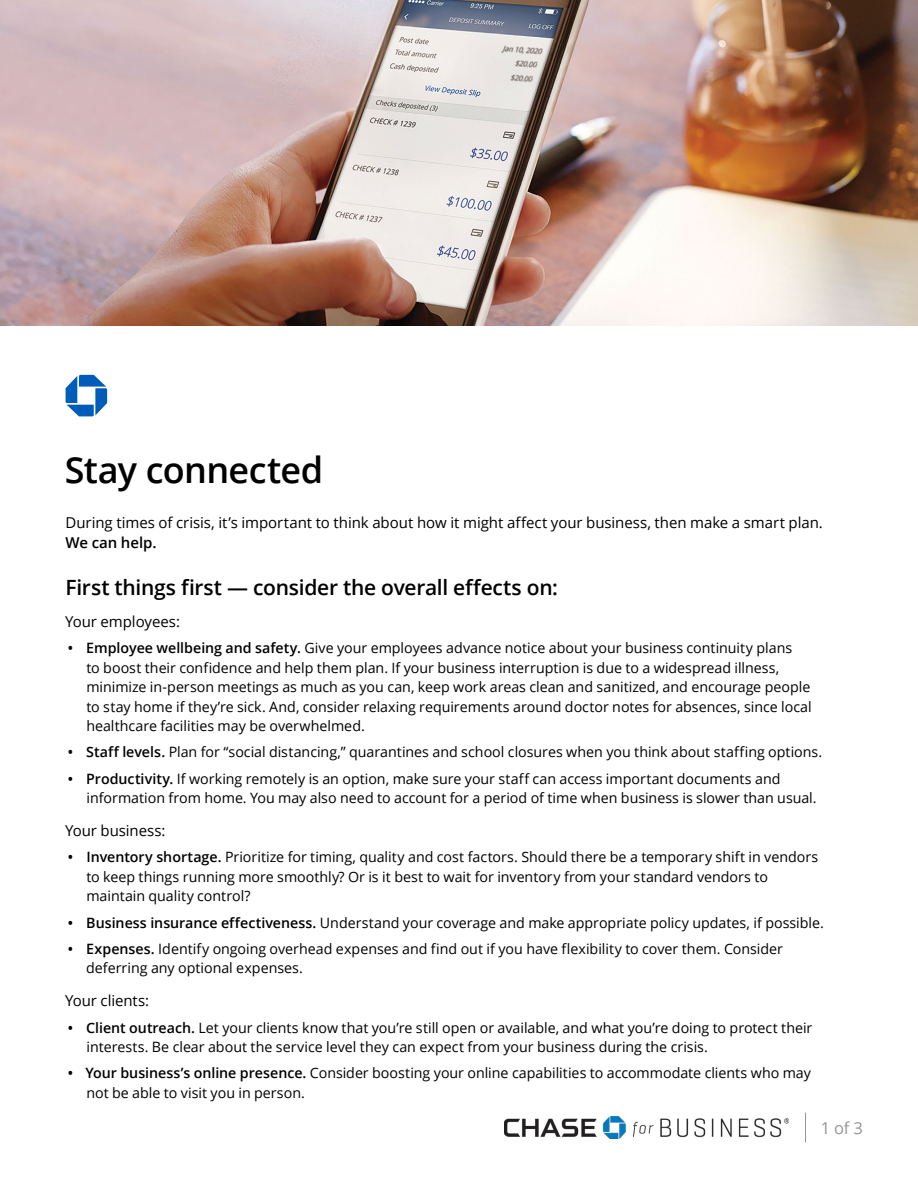
<style>
.page{position:relative;width:918px;height:1188px;background:#fff}
.page>*{position:absolute;margin:0;border:0;box-sizing:border-box;transform-origin:0 0}
.t1{font:600 36px "Open Sans";letter-spacing:-.015em;color:#000}
.t2{font:600 21px "Open Sans";letter-spacing:-.015em;color:#000}
.t3{font:16.5px "Open Sans";color:#939598}
.t4{font:15px "Open Sans";letter-spacing:-.005em;color:#000}
.t5{font:600 15px "Open Sans";letter-spacing:-.005em;color:#000}
.t6{font:14.25px/19.5px "Open Sans";color:#000}
.s1{font-weight:600}
</style>
<div class="page">
<img style="left:0;top:0;width:918px;height:326px">
<svg style="left:66px;top:375px;width:41px;height:41px"></svg>
<img style="left:504px;top:1116px;width:285px;height:23px">
<svg style="left:805px;top:1113px;width:1px;height:29px"></svg>
<h1 class="t1" style="left:65px;top:445px;width:260px">Stay connected</h1>
<p class="t4" style="left:66px;top:513px;width:759px">During times of crisis, it’s important to think about how it might affect your business, then make a smart plan.</p>
<p class="t5" style="left:66px;top:533px;width:92px">We can help.</p>
<h2 class="t2" style="left:66px;top:573px;width:494px">First things first — consider the overall effects on:</h2>
<p class="t4" style="left:65px;top:611px;width:116px">Your employees:</p>
<p class="t6" style="left:86px;top:638px;width:727px;text-indent:-18px"><span class="s1">• Employee wellbeing and safety.</span> Give your employees advance notice about your business continuity plans<br>to boost their confidence and help them plan. If your business interruption is due to a widespread illness, minimize in-person meetings as much as you can, keep work areas clean and sanitized, and encourage people to stay home if they’re sick. And, consider relaxing requirements around doctor notes for absences, since local healthcare facilities may be overwhelmed.</p>
<p class="t6" style="left:68px;top:742px;width:756px"><span class="s1">• Staff levels.</span> Plan for “social distancing,” quarantines and school closures when you think about staffing options.</p>
<p class="t6" style="left:86px;top:768px;width:732px;text-indent:-18px"><span class="s1">• Productivity.</span> If working remotely is an option, make sure your staff can access important documents and information from home. You may also need to account for a period of time when business is slower than usual.</p>
<p class="t4" style="left:65px;top:820px;width:102px">Your business:</p>
<p class="t6" style="left:86px;top:847px;width:733px;text-indent:-18px"><span class="s1">• Inventory shortage.</span> Prioritize for timing, quality and cost factors. Should there be a temporary shift in vendors to keep things running more smoothly? Or is it best to wait for inventory from your standard vendors to maintain quality control?</p>
<p class="t6" style="left:68px;top:912px;width:757px"><span class="s1">• Business insurance effectiveness.</span> Understand your coverage and make appropriate policy updates, if possible.</p>
<p class="t6" style="left:86px;top:939px;width:698px;text-indent:-18px"><span class="s1">• Expenses.</span> Identify ongoing overhead expenses and find out if you have flexibility to cover them. Consider deferring any optional expenses.</p>
<p class="t4" style="left:65px;top:991px;width:85px">Your clients:</p>
<p class="t6" style="left:86px;top:1017px;width:727px;text-indent:-18px"><span class="s1">• Client outreach.</span> Let your clients know that you’re still open or available, and what you’re doing to protect their interests. Be clear about the service level they can expect from your business during the crisis.</p>
<p class="t6" style="left:86px;top:1063px;width:726px;text-indent:-18px"><span class="s1">• Your business’s online presence.</span> Consider boosting your online capabilities to accommodate clients who may not be able to visit you in person.</p>
<p class="t3" style="left:821px;top:1116px;width:44px">1 of 3</p>
</div>
